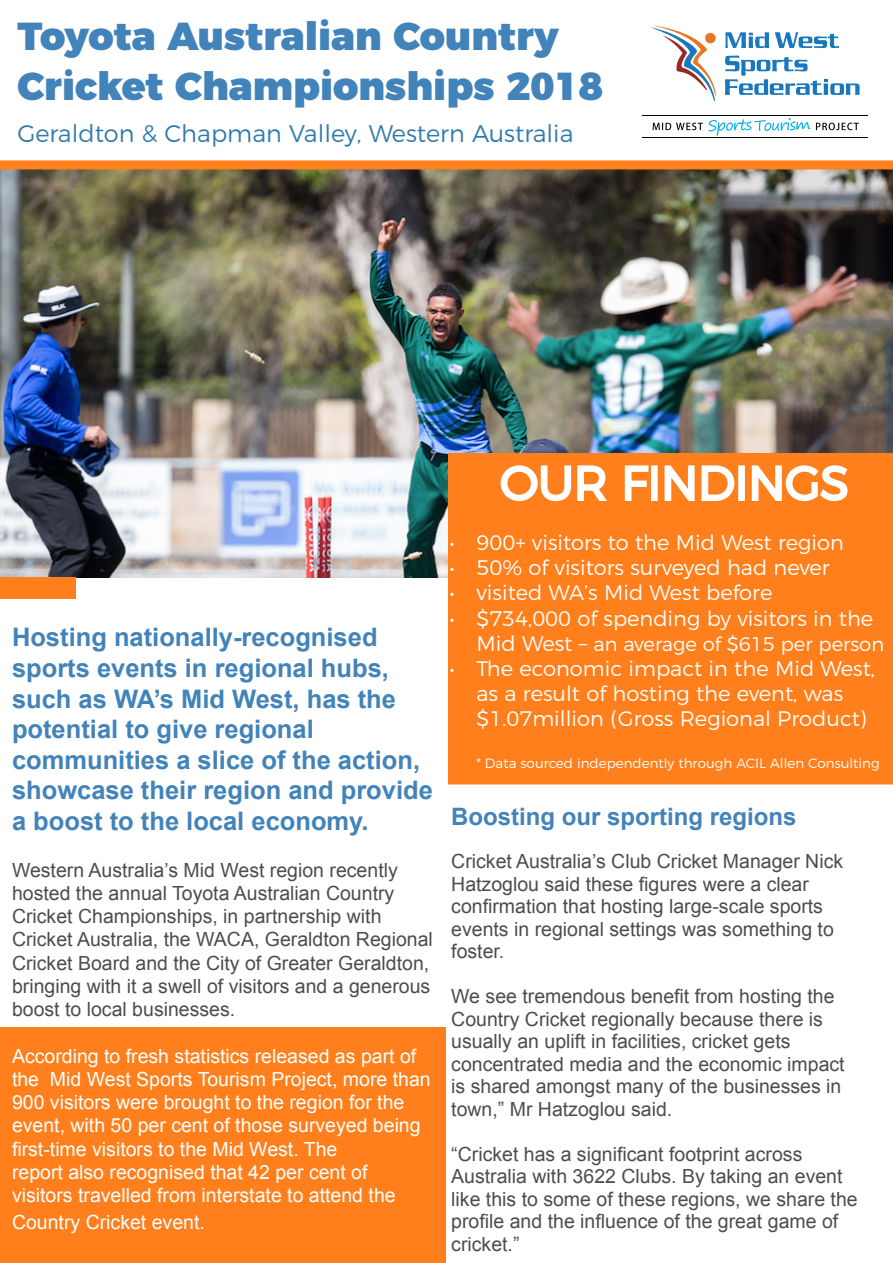
<style>
.page{position:relative;width:893px;height:1263px;background:#fff}
.page>*{position:absolute;margin:0;border:0;box-sizing:border-box;transform-origin:0 0}
.t1{font:300 46.5px "Montserrat";color:#fff}
.t2{font:900 39px/50.4px "Montserrat";color:#4283ba}
.t3{font:700 25.5px/30.6px "Arial";color:#4283ba}
.t4{font:300 24px "Montserrat";color:#317aad}
.t5{font:700 24px "Arial";color:#4283ba}
.t6{font:300 21px/25.2px "Montserrat";color:#fff}
.t7{font:19.5px/22.5px "Arial";color:#4d4d4d}
.t8{font:19.5px/23.2px "Arial";color:#fff}
.t9{font:300 19.5px "Montserrat";color:#fff}
.t10{font:300 13.5px "Montserrat";color:#fff}
.s1{font-size:21px}
</style>
<div class="page">
<div style="left:0;top:1027px;width:445px;height:236px;background:#ff7f1c"></div>
<img style="left:0;top:169px;width:893px;height:408px">
<svg style="left:651px;top:26px;width:65px;height:75px"></svg>
<svg style="left:725px;top:32px;width:44px;height:16px"></svg>
<svg style="left:775px;top:32px;width:64px;height:17px"></svg>
<svg style="left:725px;top:55px;width:135px;height:40px"></svg>
<hr style="left:643px;top:137px;width:225px;height:1px;background:#000">
<hr style="left:643px;top:115px;width:225px;height:1px;background:#000">
<svg style="left:653px;top:118px;width:206px;height:18px"></svg>
<div style="left:0;top:160px;width:893px;height:9px;background:#ff7f1c"></div>
<div style="left:448px;top:453px;width:445px;height:331px;background:#ff7f1c"></div>
<div style="left:0;top:577px;width:76px;height:21px;background:#ff7f1c"></div>
<h2 class="t2" style="left:17px;top:8px;width:587px">Toyota Australian Country<br>Cricket Championships 2018</h2>
<p class="t4" style="left:17px;top:114px;width:558px">Geraldton &amp; Chapman Valley, Western Australia</p>
<h3 class="t3" style="left:12px;top:623px;width:422px">Hosting nationally-recognised sports events in regional hubs, such as WA’s Mid West, has the potential to give regional communities a slice of the action, showcase their region and provide a boost to the local economy.</h3>
<p class="t7" style="left:12px;top:858px;width:422px;line-height:23.2px">Western Australia’s Mid West region recently hosted the annual Toyota Australian Country Cricket Championships, in partnership with Cricket Australia, the WACA, Geraldton Regional Cricket Board and the City of Greater Geraldton, bringing with it a swell of visitors and a generous boost to local businesses.</p>
<p class="t8" style="left:12px;top:1044px;width:420px">According to fresh statistics released as part of the Mid West Sports Tourism Project, more than 900 visitors were brought to the region for the event, with 50 per cent of those surveyed being first-time visitors to the Mid West. The<br>report also recognised that 42 per cent of visitors travelled from interstate to attend the</p>
<p class="t8" style="left:12px;top:1211px;width:194px">Country Cricket event.</p>
<h1 class="t1" style="left:500px;top:447px;width:350px">OUR FINDINGS</h1>
<p class="t6" style="left:449px;top:528px;width:396px">• 900+ visitors to the Mid West region</p>
<p class="t6" style="left:449px;top:553px;width:382px">• 50% of visitors surveyed had never</p>
<p class="t6" style="left:449px;top:578px;width:324px">• visited WA’s Mid West before</p>
<p class="t6" style="left:449px;top:604px;width:425px">• $734,000 of spending by visitors in the</p>
<p class="t9" style="left:476px;top:628px;width:409px"><span class="s1">Mid West –</span> an average of $615 per person</p>
<p class="t6" style="left:476px;top:654px;width:400px;text-indent:-27px">• The economic impact in the Mid West, as a result of hosting the event, was $1.07million (Gross Regional Product)</p>
<p class="t10" style="left:476px;top:752px;width:405px">* Data sourced independently through ACIL Allen Consulting</p>
<p class="t5" style="left:451px;top:800px;width:347px">Boosting our sporting regions</p>
<p class="t7" style="left:451px;top:850px;width:393px">Cricket Australia’s Club Cricket Manager Nick Hatzoglou said these figures were a clear confirmation that hosting large-scale sports events in regional settings was something to foster.</p>
<p class="t7" style="left:451px;top:985px;width:395px">We see tremendous benefit from hosting the Country Cricket regionally because there is usually an uplift in facilities, cricket gets concentrated media and the economic impact is shared amongst many of the businesses in town,” Mr Hatzoglou said.</p>
<p class="t7" style="left:451px;top:1143px;width:408px">“Cricket has a significant footprint across Australia with 3622 Clubs. By taking an event like this to some of these regions, we share the profile and the influence of the great game of cricket.”</p>
</div>
